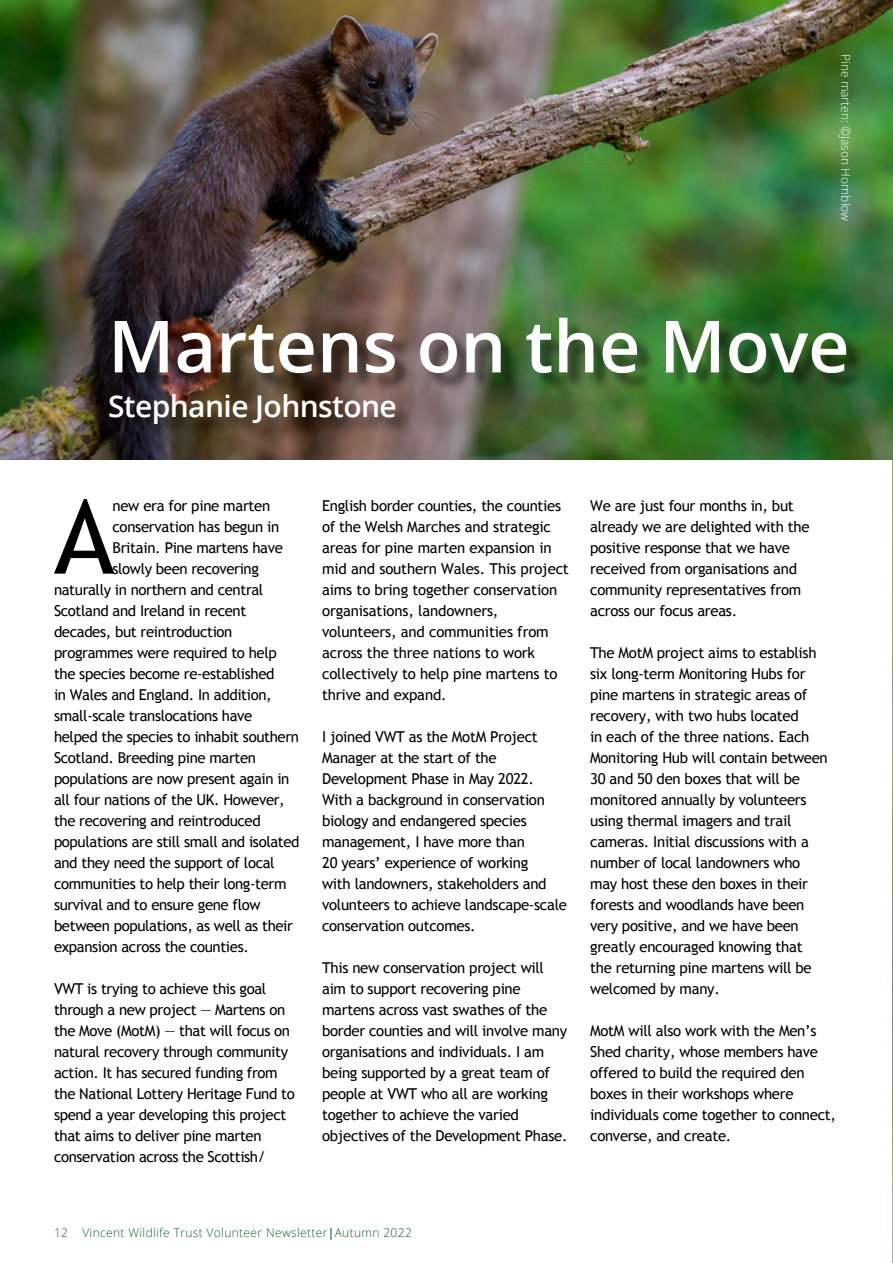
<style>
.page{position:relative;width:893px;height:1263px;background:#fff}
.page>*{position:absolute;margin:0;border:0;box-sizing:border-box;transform-origin:0 0}
.t1{font:103.05px "Trebuchet MS";color:#000}
.t2{font:600 72px "Open Sans";color:#fff}
.t3{font:600 30px "Open Sans";letter-spacing:-.02em;color:#fff}
.t4{font:15px/21px "Trebuchet MS";letter-spacing:-.02em;color:#000}
.t5{font:300 12px "Open Sans";letter-spacing:.03em;color:#13612d}
.t6{font:300 12px "Open Sans";color:#fff}
.s1{font-weight:600}
</style>
<div class="page">
<hr style="left:892px;top:42px;width:1px;height:1221px;background:#c6c6c6">
<img style="left:0;top:0;width:893px;height:459px">
<div style="left:112px;top:320px;width:753px;height:123px;background:#000;opacity:.5"></div>
<p class="t6" style="left:854px;top:54px;width:168px;rotate:90deg">Pine marten: ©Jason Hornblow</p>
<h2 class="t2" style="left:108px;top:297px;width:743px">Martens on the Move</h2>
<h3 class="t3" style="left:108px;top:386px;width:290px">Stephanie Johnstone</h3>
<h1 class="t1" style="left:54px;top:476px;width:62px">A</h1>
<p class="t4" style="left:112px;top:495px;width:159px">new era for pine marten</p>
<p class="t4" style="left:112px;top:516px;width:168px">conservation has begun in</p>
<p class="t4" style="left:112px;top:537px;width:172px">Britain. Pine martens have</p>
<p class="t4" style="left:112px;top:558px;width:148px">slowly been recovering</p>
<p class="t4" style="left:54px;top:579px;width:211px">naturally in northern and central</p>
<p class="t4" style="left:54px;top:600px;width:194px">Scotland and Ireland in recent</p>
<p class="t4" style="left:54px;top:621px;width:180px">decades, but reintroduction</p>
<p class="t4" style="left:54px;top:642px;width:224px">programmes were required to help</p>
<p class="t4" style="left:54px;top:663px;width:222px">the species become re-established</p>
<p class="t4" style="left:54px;top:684px;width:219px">in Wales and England. In addition,</p>
<p class="t4" style="left:54px;top:705px;width:200px">small-scale translocations have</p>
<p class="t4" style="left:54px;top:726px;width:246px">helped the species to inhabit southern</p>
<p class="t4" style="left:54px;top:747px;width:204px">Scotland. Breeding pine marten</p>
<p class="t4" style="left:54px;top:768px;width:237px">populations are now present again in</p>
<p class="t4" style="left:54px;top:789px;width:232px">all four nations of the UK. However,</p>
<p class="t4" style="left:54px;top:810px;width:208px">the recovering and reintroduced</p>
<p class="t4" style="left:54px;top:831px;width:247px">populations are still small and isolated</p>
<p class="t4" style="left:54px;top:852px;width:222px">and they need the support of local</p>
<p class="t4" style="left:54px;top:873px;width:234px">communities to help their long-term</p>
<p class="t4" style="left:54px;top:894px;width:208px">survival and to ensure gene flow</p>
<p class="t4" style="left:54px;top:915px;width:241px">between populations, as well as their</p>
<p class="t4" style="left:54px;top:936px;width:196px">expansion across the counties.</p>
<p class="t4" style="left:54px;top:978px;width:242px">VWT is trying to achieve this goal through a new project — Martens on the Move (MotM) — that will focus on natural recovery through community action. It has secured funding from the National Lottery Heritage Fund to spend a year developing this project that aims to deliver pine marten conservation across the Scottish/</p>
<p class="t4" style="left:322px;top:495px;width:248px">English border counties, the counties of the Welsh Marches and strategic areas for pine marten expansion in mid and southern Wales. This project aims to bring together conservation organisations, landowners, volunteers, and communities from across the three nations to work collectively to help pine martens to thrive and expand.</p>
<p class="t4" style="left:322px;top:726px;width:246px">I joined VWT as the MotM Project<br>Manager at the start of the<br>Development Phase in May 2022.<br>With a background in conservation biology and endangered species management, I have more than<br>20 years’ experience of working<br>with landowners, stakeholders and volunteers to achieve landscape-scale conservation outcomes.</p>
<p class="t4" style="left:322px;top:957px;width:247px">This new conservation project will aim to support recovering pine martens across vast swathes of the border counties and will involve many organisations and individuals. I am being supported by a great team of people at VWT who all are working together to achieve the varied objectives of the Development Phase.</p>
<p class="t4" style="left:590px;top:495px;width:221px">We are just four months in, but already we are delighted with the positive response that we have received from organisations and community representatives from across our focus areas.</p>
<p class="t4" style="left:590px;top:642px;width:239px">The MotM project aims to establish six long-term Monitoring Hubs for pine martens in strategic areas of recovery, with two hubs located<br>in each of the three nations. Each<br>Monitoring Hub will contain between<br>30 and 50 den boxes that will be monitored annually by volunteers using thermal imagers and trail cameras. Initial discussions with a number of local landowners who may host these den boxes in their forests and woodlands have been very positive, and we have been greatly encouraged knowing that the returning pine martens will be welcomed by many.</p>
<p class="t4" style="left:590px;top:1020px;width:247px">MotM will also work with the Men’s<br>Shed charity, whose members have offered to build the required den boxes in their workshops where individuals come together to connect, converse, and create.</p>
<p class="t5" style="left:54px;top:1224px;width:359px">12 Vincent Wildlife Trust Volunteer Newsletter<span class="s1">|</span>Autumn 2022</p>
</div>
